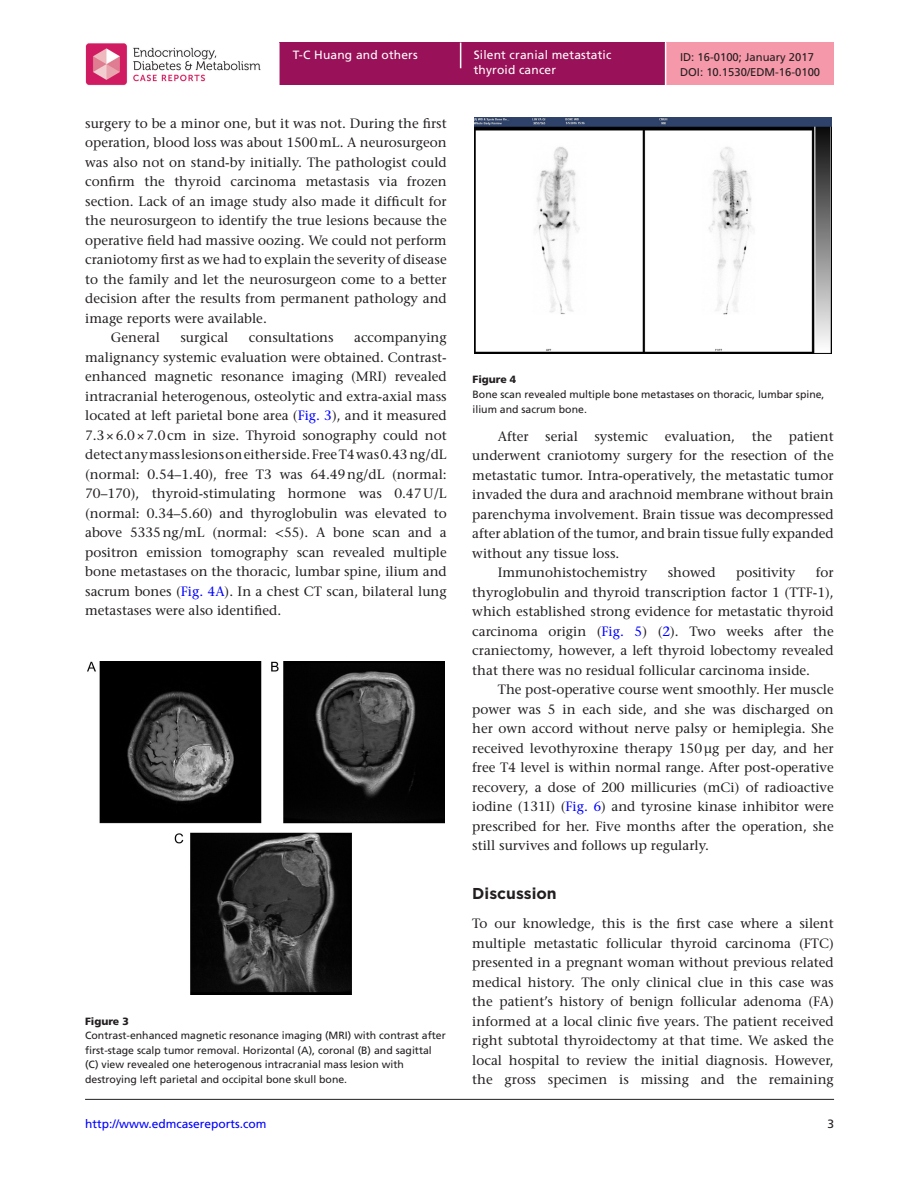
<style>
.page{position:relative;width:919px;height:1187px;background:#fff}
.page>*{position:absolute;margin:0;border:0;box-sizing:border-box;transform-origin:0 0}
.t1{font:700 15.75px "Gotham";color:#231f20}
.TXI{font:500 13.5px/19.5px "Stone Serif Std";color:#231f20;text-align:justify}
.TXT{font:500 13.5px/19.5px "Stone Serif Std";color:#231f20;text-align:justify}
.t2{font:12px/14.7px "Frutiger LT Std";letter-spacing:.015em;color:#fff}
.t3{font:12px "Frutiger LT Std";color:#00f}
.t4{font:12px "Frutiger LT Std";color:#231f20}
.t5{font:11.25px "Frutiger LT Std";color:#231f20}
.FC{font:10.5px/14.7px "Frutiger LT Std";color:#231f20}
.FC-2{font:900 10.5px "Frutiger LT Std";color:#231f20}
.s1{color:#00f}
.s2{font-family:"STIX General";font-weight:400}
</style>
<div class="page">
<div style="left:279px;top:43px;width:385px;height:42px;background:#991259"></div>
<div style="left:666px;top:43px;width:167px;height:42px;background:#f598a9"></div>
<svg style="left:460px;top:43px;width:1px;height:25px"></svg>
<img style="left:85px;top:43px;width:176px;height:42px">
<hr style="left:85px;top:1098px;width:749px;height:1px;background:#231f20">
<img style="left:87px;top:661px;width:357px;height:333px">
<img style="left:474px;top:118px;width:357px;height:235px">
<p class="t2" style="left:293px;top:48px;width:126px">T-C Huang and others</p>
<p class="t5" style="left:680px;top:51px;width:135px">ID: 16-0100; January 2017</p>
<p class="t5" style="left:680px;top:65px;width:142px">DOI: 10.1530/EDM-16-0100</p>
<p class="t2" style="left:473px;top:48px;width:139px">Silent cranial metastatic thyroid cancer</p>
<p class="TXI" style="left:85px;top:113px;width:363px">surgery to be a minor one, but it was not. During the first operation, blood loss was about 1500mL. A neurosurgeon was also not on stand-by initially. The pathologist could confirm the thyroid carcinoma metastasis via frozen section. Lack of an image study also made it difficult for the neurosurgeon to identify the true lesions because the operative field had massive oozing. We could not perform craniotomy first as we had to explain the severity of disease to the family and let the neurosurgeon come to a better decision after the results from permanent pathology and image reports were available.</p>
<p class="TXI" style="left:111px;top:328px;width:51px">General</p>
<p class="TXI" style="left:180px;top:328px;width:49px">surgical</p>
<p class="TXI" style="left:249px;top:328px;width:86px">consultations</p>
<p class="TXI" style="left:85px;top:328px;width:363px;text-indent:269px">accompanying malignancy systemic evaluation were obtained. Contrast&shy;enhanced magnetic resonance imaging (MRI) revealed intracranial heterogenous, osteolytic and extra-axial mass located at left parietal bone area (<span class="s1">Fig. 3</span>), and it measured 7.3×6.0×7.0cm in size. Thyroid sonography could not detect any mass lesions on either side. Free T4 was 0.43ng/dL (normal: 0.54–1.40), free T3 was 64.49ng/dL (normal:<br>70–170), thyroid-stimulating hormone was 0.47U/L (normal: 0.34–5.60) and thyroglobulin was elevated to above 5335ng/mL (normal: <span class="s2">&lt;</span>55). A bone scan and a positron emission tomography scan revealed multiple bone metastases on the thoracic, lumbar spine, ilium and sacrum bones (<span class="s1">Fig. 4A</span>). In a chest CT scan, bilateral lung metastases were also identified.</p>
<p class="FC-2" style="left:85px;top:1014px;width:45px">Figure 3</p>
<p class="FC" style="left:85px;top:1028px;width:362px">Contrast-enhanced magnetic resonance imaging (MRI) with contrast after first-stage scalp tumor removal. Horizontal (A), coronal (B) and sagittal (C) view revealed one heterogenous intracranial mass lesion with destroying left parietal and occipital bone skull bone.</p>
<p class="FC-2" style="left:472px;top:373px;width:45px">Figure 4</p>
<p class="FC" style="left:472px;top:387px;width:353px">Bone scan revealed multiple bone metastases on thoracic, lumbar spine, ilium and sacrum bone.</p>
<p class="TXI" style="left:472px;top:426px;width:363px;text-indent:26px">After serial systemic evaluation, the patient underwent craniotomy surgery for the resection of the metastatic tumor. Intra-operatively, the metastatic tumor invaded the dura and arachnoid membrane without brain parenchyma involvement. Brain tissue was decompressed after ablation of the tumor, and brain tissue fully expanded without any tissue loss.</p>
<p class="TXI" style="left:497px;top:562px;width:151px">Immunohistochemistry</p>
<p class="TXI" style="left:667px;top:562px;width:49px">showed</p>
<p class="TXI" style="left:736px;top:562px;width:61px">positivity</p>
<p class="TXI" style="left:472px;top:562px;width:363px;text-indent:343px">for thyroglobulin and thyroid transcription factor 1 (TTF-1), which established strong evidence for metastatic thyroid carcinoma origin (<span class="s1">Fig. 5</span>) (<span class="s1">2</span>). Two weeks after the craniectomy, however, a left thyroid lobectomy revealed that there was no residual follicular carcinoma inside.</p>
<p class="TXI" style="left:472px;top:679px;width:363px;text-indent:26px">The post-operative course went smoothly. Her muscle power was 5 in each side, and she was discharged on her own accord without nerve palsy or hemiplegia. She received levothyroxine therapy 150µg per day, and her free T4 level is within normal range. After post-operative recovery, a dose of 200 millicuries (mCi) of radioactive iodine (131I) (<span class="s1">Fig. 6</span>) and tyrosine kinase inhibitor were prescribed for her. Five months after the operation, she still survives and follows up regularly.</p>
<h1 class="t1" style="left:472px;top:883px;width:86px">Discussion</h1>
<p class="TXT" style="left:472px;top:913px;width:363px">To our knowledge, this is the first case where a silent multiple metastatic follicular thyroid carcinoma (FTC) presented in a pregnant woman without previous related medical history. The only clinical clue in this case was the patient’s history of benign follicular adenoma (FA) informed at a local clinic five years. The patient received right subtotal thyroidectomy at that time. We asked the local hospital to review the initial diagnosis. However, the gross specimen is missing and the remaining</p>
<p class="t3" style="left:85px;top:1116px;width:183px">http://www.edmcasereports.com</p>
<p class="t4" style="left:827px;top:1116px;width:8px">3</p>
</div>
